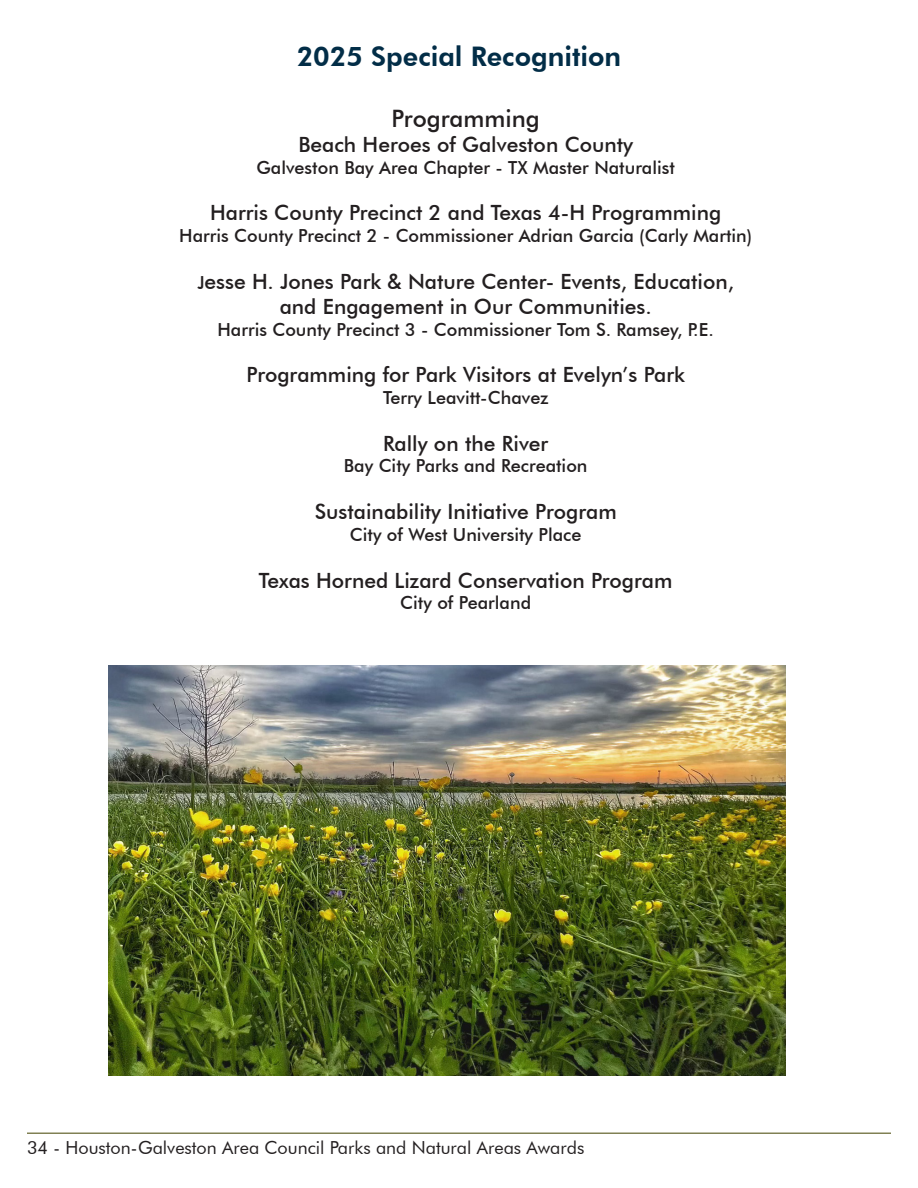
<style>
.page{position:relative;width:918px;height:1188px;background:#fff}
.page>*{position:absolute;margin:0;border:0;box-sizing:border-box;transform-origin:0 0}
.t1{font:800 27px "Futura BT";color:#022d47}
.Header_16{font:500 24px "Futura BT";color:#231f20}
.Sponsor_12{font:500 21px/25.2px "Futura BT";color:#231f20;text-align:center}
.Sponsor_12-2{font:500 18px "Futura BT";color:#231f20}
.t2{font:18px "Futura BT";color:#231f20}
.s1{font-size:18px}
</style>
<div class="page">
<hr style="left:27px;top:1132px;width:864px;height:2px;background:#808053">
<img style="left:108px;top:665px;width:677px;height:411px">
<p class="t1" style="left:297px;top:40px;width:326px">2025 Special Recognition</p>
<p class="Header_16" style="left:392px;top:104px;width:150px">Programming</p>
<p class="Sponsor_12" style="left:298px;top:132px;width:336px">Beach Heroes of Galveston County</p>
<p class="Sponsor_12-2" style="left:256px;top:156px;width:420px">Galveston Bay Area Chapter - TX Master Naturalist</p>
<p class="Sponsor_12" style="left:210px;top:200px;width:513px">Harris County Precinct 2 and Texas 4-H Programming</p>
<p class="Sponsor_12-2" style="left:179px;top:225px;width:575px">Harris County Precinct 2 - Commissioner Adrian Garcia (Carly Martin)</p>
<p class="Sponsor_12" style="left:197px;top:269px;width:538px"><span class="s1">J</span>esse H. Jones Park &amp; Nature Center- Events, Education, and Engagement in Our Communities.</p>
<p class="Sponsor_12-2" style="left:217px;top:318px;width:498px">Harris County Precinct 3 - Commissioner Tom S. Ramsey, P.E.</p>
<p class="Sponsor_12" style="left:247px;top:362px;width:440px">Programming for Park Visitors at Evelyn’s Park</p>
<p class="Sponsor_12-2" style="left:383px;top:387px;width:167px">Terry Leavitt-Chavez</p>
<p class="Sponsor_12" style="left:383px;top:431px;width:167px">Rally on the River</p>
<p class="Sponsor_12-2" style="left:344px;top:455px;width:245px">Bay City Parks and Recreation</p>
<p class="Sponsor_12" style="left:315px;top:499px;width:303px">Sustainability Initiative Program</p>
<p class="Sponsor_12-2" style="left:350px;top:523px;width:233px">City of West University Place</p>
<p class="Sponsor_12" style="left:259px;top:567px;width:415px">Texas Horned Lizard Conservation Program</p>
<p class="Sponsor_12-2" style="left:400px;top:592px;width:132px">City of Pearland</p>
<p class="t2" style="left:27px;top:1137px;width:559px">34 - Houston-Galveston Area Council Parks and Natural Areas Awards</p>
</div>
